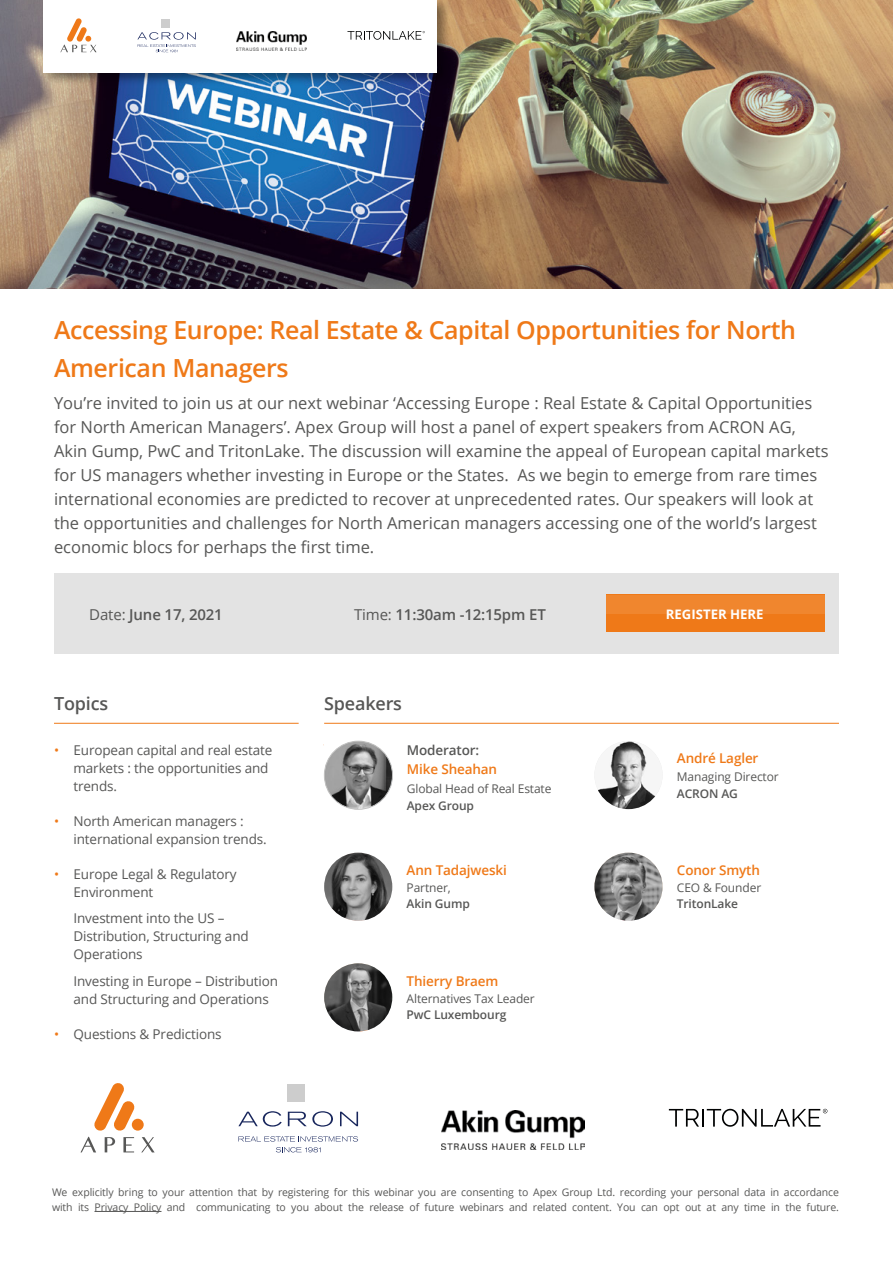
<style>
.page{position:relative;width:893px;height:1263px;background:#fff}
.page>*{position:absolute;margin:0;border:0;box-sizing:border-box;transform-origin:0 0}
.t1{font:600 24.9px/37.5px "Open Sans";letter-spacing:-.015em;color:#ef7918}
.t2{font:600 18px "Open Sans";letter-spacing:-.01em;color:#575756}
.t3{font:16.5px/24px "Open Sans";color:#575756}
.t4{font:600 15px "Open Sans";letter-spacing:-.01em;color:#575756}
.t5{font:13.5px/18px "Open Sans";letter-spacing:-.01em;color:#575756}
.t6{font:600 13.5px "Open Sans";letter-spacing:-.01em;color:#ef7918}
.t7{font:600 13.5px "Open Sans";letter-spacing:-.01em;color:#575756}
.t8{font:700 13.2px "Open Sans";color:#fff}
.t9{font:12px "Open Sans";letter-spacing:-.01em;color:#575756}
.t10{font:600 12px "Open Sans";letter-spacing:-.01em;color:#575756}
.t11{font:10.5px/15px "Open Sans";letter-spacing:-.01em;color:#575756}
.s1{font-weight:400}
.s2{color:#ef7918}
</style>
<div class="page">
<div style="left:54px;top:573px;width:785px;height:81px;background:#e3e3e3"></div>
<div style="left:607px;top:595px;width:218px;height:37px;background:#ef7918"></div>
<div style="left:607px;top:595px;width:218px;height:18px;background:#f0862e"></div>
<hr style="left:324px;top:723px;width:515px;height:1px;background:#ef7918">
<hr style="left:54px;top:723px;width:245px;height:1px;background:#ef7918">
<hr style="left:94px;top:1211px;width:67px;height:1px;background:#575756">
<svg style="left:141px;top:1137px;width:14px;height:15px"></svg>
<svg style="left:105px;top:1137px;width:10px;height:15px"></svg>
<svg style="left:80px;top:1137px;width:16px;height:15px"></svg>
<svg style="left:123px;top:1137px;width:11px;height:15px"></svg>
<div style="left:132px;top:1119px;width:12px;height:11px;background:#ef7918;border-radius:50%"></div>
<svg style="left:94px;top:1083px;width:41px;height:48px"></svg>
<svg style="left:669px;top:1109px;width:158px;height:18px"></svg>
<img style="left:442px;top:1111px;width:143px;height:39px">
<svg style="left:238px;top:1111px;width:44px;height:15px"></svg>
<svg style="left:288px;top:1111px;width:45px;height:15px"></svg>
<svg style="left:340px;top:1112px;width:18px;height:14px"></svg>
<div style="left:288px;top:1084px;width:17px;height:17px;background:#cdcdcd"></div>
<svg style="left:238px;top:1136px;width:120px;height:5px"></svg>
<svg style="left:276px;top:1147px;width:45px;height:5px"></svg>
<img style="left:0;top:0;width:893px;height:288px">
<svg style="left:594px;top:853px;width:69px;height:68px;background:#818181"></svg>
<svg style="left:594px;top:741px;width:69px;height:68px"></svg>
<svg style="left:324px;top:741px;width:68px;height:68px;background:#7f7f7f"></svg>
<svg style="left:324px;top:853px;width:68px;height:68px;background:#676767"></svg>
<svg style="left:324px;top:963px;width:68px;height:68px;background:#555"></svg>
<div style="left:40px;top:0;width:411px;height:86px;background:#000;opacity:.4"></div>
<div style="left:43px;top:0;width:394px;height:72px;background:#fff"></div>
<svg style="left:60px;top:18px;width:37px;height:34px"></svg>
<svg style="left:347px;top:31px;width:78px;height:9px"></svg>
<img style="left:237px;top:32px;width:69px;height:19px">
<div style="left:162px;top:19px;width:8px;height:8px;background:#cdcdcd"></div>
<svg style="left:137px;top:32px;width:59px;height:20px"></svg>
<h1 class="t1" style="left:54px;top:311px;width:743px">Accessing Europe: Real Estate &amp; Capital Opportunities for North<br>American Managers</h1>
<p class="t3" style="left:54px;top:391px;width:776px">You’re invited to join us at our next webinar ‘Accessing Europe : Real Estate &amp; Capital Opportunities for North American Managers’. Apex Group will host a panel of expert speakers from ACRON AG, Akin Gump, PwC and TritonLake. The discussion will examine the appeal of European capital markets for US managers whether investing in Europe or the States. As we begin to emerge from rare times international economies are predicted to recover at unprecedented rates. Our speakers will look at the opportunities and challenges for North American managers accessing one of the world’s largest economic blocs for perhaps the first time.</p>
<p class="t4" style="left:89px;top:604px;width:135px"><span class="s1">Date:</span> June 17, 2021</p>
<p class="t4" style="left:354px;top:604px;width:193px"><span class="s1">Time:</span> 11:30am -12:15pm ET</p>
<p class="t8" style="left:666px;top:604px;width:99px">REGISTER HERE</p>
<p class="t2" style="left:54px;top:691px;width:56px">Topics</p>
<p class="t2" style="left:324px;top:691px;width:79px">Speakers</p>
<p class="t5" style="left:73px;top:740px;width:200px;text-indent:-19px"><span class="s2">•</span> European capital and real estate markets : the opportunities and trends.</p>
<p class="t5" style="left:73px;top:811px;width:195px;text-indent:-19px"><span class="s2">•</span> North American managers : international expansion trends.</p>
<p class="t5" style="left:73px;top:864px;width:165px;text-indent:-19px"><span class="s2">•</span> Europe Legal &amp; Regulatory<br>Environment</p>
<p class="t5" style="left:73px;top:909px;width:177px">Investment into the US –<br>Distribution, Structuring and<br>Operations</p>
<p class="t5" style="left:73px;top:971px;width:206px">Investing in Europe – Distribution and Structuring and Operations</p>
<p class="t5" style="left:54px;top:1024px;width:169px"><span class="s2">•</span> Questions &amp; Predictions</p>
<p class="t7" style="left:407px;top:741px;width:74px">Moderator:</p>
<p class="t6" style="left:407px;top:760px;width:92px">Mike Sheahan</p>
<p class="t9" style="left:407px;top:780px;width:146px">Global Head of Real Estate</p>
<p class="t10" style="left:407px;top:797px;width:69px">Apex Group</p>
<p class="t6" style="left:407px;top:861px;width:102px">Ann Tadajweski</p>
<p class="t9" style="left:407px;top:879px;width:46px">Partner,</p>
<p class="t10" style="left:407px;top:896px;width:65px">Akin Gump</p>
<p class="t6" style="left:407px;top:972px;width:93px">Thierry Braem</p>
<p class="t9" style="left:407px;top:990px;width:130px">Alternatives Tax Leader</p>
<p class="t10" style="left:407px;top:1006px;width:101px">PwC Luxembourg</p>
<p class="t6" style="left:677px;top:748px;width:83px">André Lagler</p>
<p class="t9" style="left:677px;top:769px;width:103px">Managing Director</p>
<p class="t10" style="left:677px;top:785px;width:62px">ACRON AG</p>
<p class="t6" style="left:677px;top:861px;width:85px">Conor Smyth</p>
<p class="t9" style="left:677px;top:879px;width:86px">CEO &amp; Founder</p>
<p class="t10" style="left:677px;top:896px;width:63px">TritonLake</p>
<p class="t11" style="left:52px;top:1184px;width:788px">We explicitly bring to your attention that by registering for this webinar you are consenting to Apex Group Ltd. recording your personal data in accordance with its Privacy Policy and communicating to you about the release of future webinars and related content. You can opt out at any time in the future.</p>
</div>
